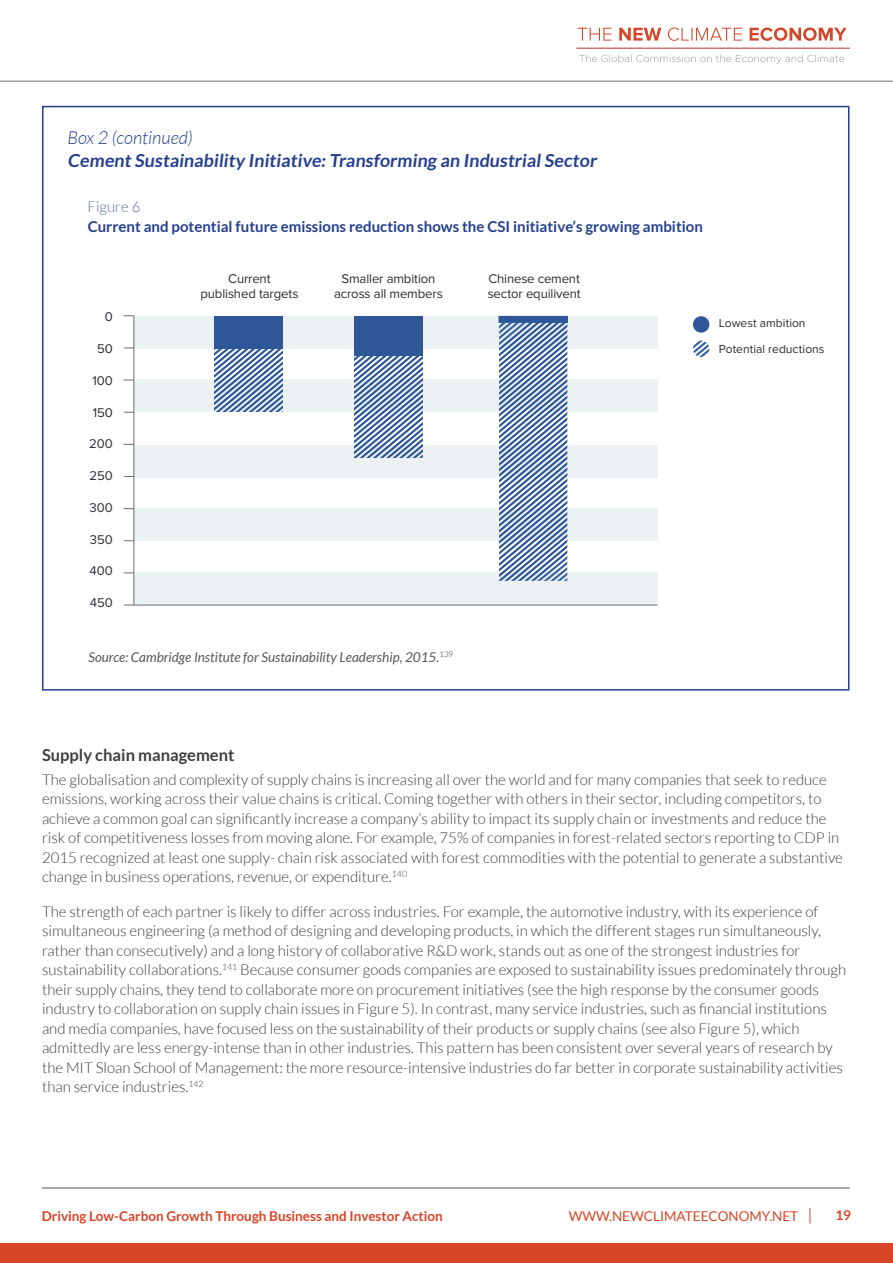
<style>
.page{position:relative;width:893px;height:1263px;background:#fff}
.page>*{position:absolute;margin:0;border:0;box-sizing:border-box;transform-origin:0 0}
.Box_title{font:700 18px "Lato";color:#253f8e}
.Box_number{font:italic 300 18px "Lato";color:#253f8e}
.gray_subhead{font:700 16.5px "Lato";color:#3e3e3f}
.Body_Copy{font:300 15px/19.5px "Lato";color:#3e3e3f}
.Table_Title{font:700 15px "Lato";color:#253f8e}
.Table_number{font:300 15px "Lato";color:#596da8}
.figure_source{font:italic 13.5px "Lato";color:#57585a}
.t1{font:700 13.5px "Lato";color:#d64527}
.t2{font:13.5px "Lato";color:#d64527}
.t3{font:13.2px/14.2px "Proxima Nova";letter-spacing:-.01em;color:#2d2c34;text-align:center}
.t4{font:12px/25.2px "Proxima Nova";letter-spacing:.005em;color:#2d2c34}
</style>
<div class="page">
<div style="left:0;top:1243px;width:893px;height:20px;background:#d64527"></div>
<hr style="left:0;top:81px;width:893px;height:1px;background:#6c6d70">
<hr style="left:42px;top:1188px;width:808px;height:1px;background:#57585a">
<svg style="left:810px;top:1208px;width:1px;height:15px"></svg>
<svg style="left:578px;top:28px;width:269px;height:13px"></svg>
<hr style="left:576px;top:48px;width:274px;height:1px;background:#c52b27">
<svg style="left:579px;top:55px;width:265px;height:9px"></svg>
<div style="left:134px;top:572px;width:523px;height:33px;background:#ecf1f4"></div>
<div style="left:134px;top:508px;width:523px;height:32px;background:#ecf1f4"></div>
<div style="left:134px;top:445px;width:523px;height:32px;background:#ecf1f4"></div>
<div style="left:134px;top:380px;width:523px;height:32px;background:#ecf1f4"></div>
<div style="left:134px;top:316px;width:523px;height:32px;background:#ecf1f4"></div>
<hr style="left:133px;top:315px;width:1px;height:290px;background:#6c6d70">
<hr style="left:134px;top:605px;width:523px;height:1px;background:#6c6d70">
<svg style="left:214px;top:348px;width:68px;height:64px"></svg>
<svg style="left:354px;top:356px;width:68px;height:102px"></svg>
<div style="left:499px;top:316px;width:68px;height:6px;background:#2d5799"></div>
<svg style="left:499px;top:322px;width:68px;height:259px"></svg>
<div style="left:693px;top:316px;width:16px;height:17px;background:#2d5799;border-radius:50%"></div>
<svg style="left:693px;top:341px;width:16px;height:16px"></svg>
<div style="left:214px;top:316px;width:68px;height:32px;background:#2d5799"></div>
<div style="left:354px;top:316px;width:68px;height:40px;background:#2d5799"></div>
<p class="Box_number" style="left:68px;top:128px;width:127px">Box 2 (continued)</p>
<p class="Box_title" style="left:68px;top:150px;width:533px">Cement Sustainability Initiative: Transforming an Industrial Sector</p>
<p class="Table_number" style="left:87px;top:198px;width:55px">Figure 6</p>
<p class="Table_Title" style="left:88px;top:218px;width:617px">Current and potential future emissions reduction shows the CSI initiative’s growing ambition</p>
<p class="t3" style="left:105px;top:310px;width:10px">0</p>
<p class="t3" style="left:97px;top:342px;width:17px">50</p>
<p class="t3" style="left:92px;top:373px;width:22px">100</p>
<p class="t3" style="left:93px;top:405px;width:22px">150</p>
<p class="t3" style="left:89px;top:437px;width:25px">200</p>
<p class="t3" style="left:89px;top:469px;width:25px">250</p>
<p class="t3" style="left:90px;top:500px;width:25px">300</p>
<p class="t3" style="left:90px;top:532px;width:25px">350</p>
<p class="t3" style="left:90px;top:564px;width:25px">400</p>
<p class="t3" style="left:90px;top:596px;width:25px">450</p>
<p class="t3" style="left:200px;top:272px;width:100px">Current published targets</p>
<p class="t3" style="left:334px;top:272px;width:110px">Smaller ambition across all members</p>
<p class="t3" style="left:488px;top:272px;width:95px;text-align:left">Chinese cement sector equilivent</p>
<p class="figure_source" style="left:88px;top:649px;width:366px">Source: Cambridge Institute for Sustainability Leadership, 2015.<sup>139</sup></p>
<p class="t4" style="left:719px;top:311px;width:107px">Lowest ambition<br>Potential reductions</p>
<p class="gray_subhead" style="left:42px;top:745px;width:194px">Supply chain management</p>
<p class="Body_Copy" style="left:42px;top:769px;width:802px">The globalisation and complexity of supply chains is increasing all over the world and for many companies that seek to reduce emissions, working across their value chains is critical. Coming together with others in their sector, including competitors, to achieve a common goal can significantly increase a company’s ability to impact its supply chain or investments and reduce the risk of competitiveness losses from moving alone. For example, 75% of companies in forest-related sectors reporting to CDP in 2015 recognized at least one supply- chain risk associated with forest commodities with the potential to generate a substantive change in business operations, revenue, or expenditure.<sup>140</sup></p>
<p class="Body_Copy" style="left:42px;top:901px;width:806px">The strength of each partner is likely to differ across industries. For example, the automotive industry, with its experience of simultaneous engineering (a method of designing and developing products, in which the different stages run simultaneously, rather than consecutively) and a long history of collaborative R&amp;D work, stands out as one of the strongest industries for sustainability collaborations.<sup>141</sup> Because consumer goods companies are exposed to sustainability issues predominately through their supply chains, they tend to collaborate more on procurement initiatives (see the high response by the consumer goods industry to collaboration on supply chain issues in Figure 5). In contrast, many service industries, such as financial institutions and media companies, have focused less on the sustainability of their products or supply chains (see also Figure 5), which admittedly are less energy-intense than in other industries. This pattern has been consistent over several years of research by the MIT Sloan School of Management: the more resource-intensive industries do far better in corporate sustainability activities than service industries.<sup>142</sup></p>
<p class="t1" style="left:42px;top:1208px;width:402px">Driving Low-Carbon Growth Through Business and Investor Action</p>
<p class="t2" style="left:569px;top:1208px;width:231px">WWW.NEWCLIMATEECONOMY.NET</p>
<p class="t1" style="left:835px;top:1208px;width:17px">19</p>
</div>
